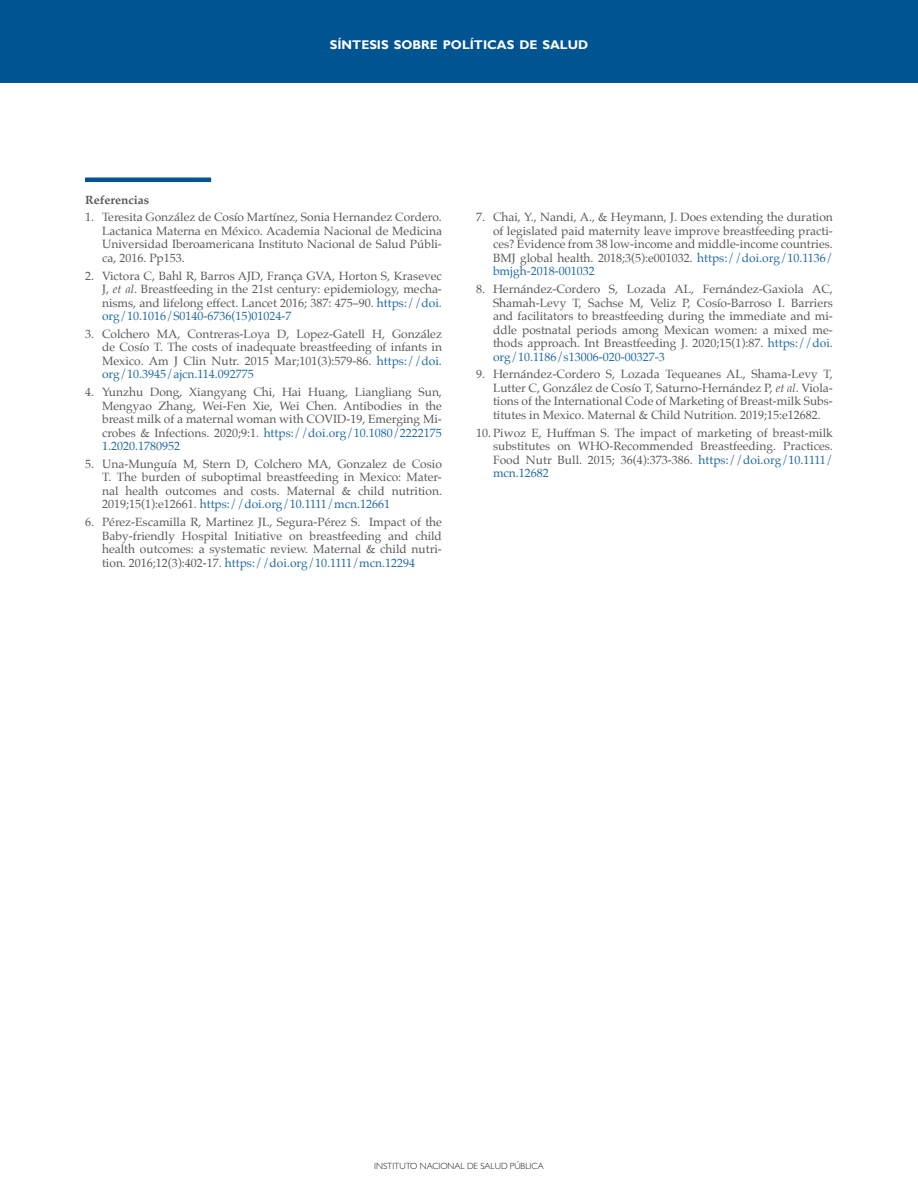
<style>
.page{position:relative;width:918px;height:1188px;background:#fff}
.page>*{position:absolute;margin:0;border:0;box-sizing:border-box;transform-origin:0 0}
.t1{font:700 12.6px "Gill Sans";color:#fff}
.t2{font:12px/13.5px "Palatino";color:#57585a;text-align:justify}
.titulo_referencias{font:700 12px "Palatino";color:#57585a}
.t3{font:300 9px "Gill Sans";color:#231f20}
.s1{font-style:italic}
.s2{color:#2069a3}
</style>
<div class="page">
<div style="left:0;top:0;width:918px;height:82px;background:#005492"></div>
<hr style="left:85px;top:178px;width:126px;height:4px;background:#005492">
<p class="t1" style="left:330px;top:37px;width:260px">SÍNTESIS SOBRE POLÍTICAS DE SALUD</p>
<p class="titulo_referencias" style="left:85px;top:189px;width:65px">Referencias</p>
<p class="t2" style="left:102px;top:210px;width:341px;text-indent:-17px">1. Teresita González de Cosío Martínez, Sonia Hernandez Cordero.<br>Lactanica Materna en México. Academia Nacional de Medicina Universidad Iberoamericana Instituto Nacional de Salud Públi&shy;ca, 2016. Pp153.</p>
<p class="t2" style="left:102px;top:269px;width:341px;text-indent:-17px">2. Victora C, Bahl R, Barros AJD, França GVA, Horton S, Krasevec J, <span class="s1">et al</span>. Breastfeeding in the 21st century: epidemiology, mecha&shy;nisms, and lifelong effect. Lancet 2016; 387: 475–90. <span class="s2">https://doi. org/10.1016/S0140-6736(15)01024-7</span></p>
<p class="t2" style="left:102px;top:327px;width:341px;text-indent:-17px">3. Colchero MA, Contreras-Loya D, Lopez-Gatell H, González de Cosío T. The costs of inadequate breastfeeding of infants in Mexico. Am J Clin Nutr. 2015 Mar;101(3):579-86. <span class="s2">https://doi. org/10.3945/ajcn.114.092775</span></p>
<p class="t2" style="left:102px;top:385px;width:341px;text-indent:-17px">4. Yunzhu Dong, Xiangyang Chi, Hai Huang, Liangliang Sun, Mengyao Zhang, Wei-Fen Xie, Wei Chen. Antibodies in the breast milk of a maternal woman with COVID-19, Emerging Mi&shy;crobes &amp; Infections. 2020;9:1. <span class="s2">https://doi.org/10.1080/2222175<br>1.2020.1780952</span></p>
<p class="t2" style="left:102px;top:457px;width:341px;text-indent:-17px">5. Una-Munguía M, Stern D, Colchero MA, Gonzalez de Cosio T. The burden of suboptimal breastfeeding in Mexico: Mater&shy;nal health outcomes and costs. Maternal &amp; child nutrition.<br>2019;15(1):e12661. <span class="s2">https://doi.org/10.1111/mcn.12661</span></p>
<p class="t2" style="left:102px;top:515px;width:341px;text-indent:-17px">6. Pérez-Escamilla R, Martinez JL, Segura-Pérez S. Impact of the Baby-friendly Hospital Initiative on breastfeeding and child health outcomes: a systematic review. Maternal &amp; child nutri&shy;tion. 2016;12(3):402-17. <span class="s2">https://doi.org/10.1111/mcn.12294</span></p>
<p class="t2" style="left:493px;top:211px;width:341px;text-indent:-17px">7. Chai, Y., Nandi, A., &amp; Heymann, J. Does extending the duration of legislated paid maternity leave improve breastfeeding practi&shy;ces? Evidence from 38 low-income and middle-income countries.<br>BMJ global health. 2018;3(5):e001032. <span class="s2">https://doi.org/10.1136/ bmjgh-2018-001032</span></p>
<p class="t2" style="left:493px;top:282px;width:341px;text-indent:-17px">8. Hernández-Cordero S, Lozada AL, Fernández-Gaxiola AC, Shamah-Levy T, Sachse M, Veliz P, Cosío-Barroso I. Barriers and facilitators to breastfeeding during the immediate and mi&shy;ddle postnatal periods among Mexican women: a mixed me&shy;thods approach. Int Breastfeeding J. 2020;15(1):87. <span class="s2">https://doi. org/10.1186/s13006-020-00327-3</span></p>
<p class="t2" style="left:493px;top:368px;width:341px;text-indent:-17px">9. Hernández-Cordero S, Lozada Tequeanes AL, Shama-Levy T, Lutter C, González de Cosío T, Saturno-Hernández P, <span class="s1">et al</span>. Viola&shy;tions of the International Code of Marketing of Breast-milk Subs&shy;titutes in Mexico. Maternal &amp; Child Nutrition. 2019;15:e12682.</p>
<p class="t2" style="left:493px;top:426px;width:341px;text-indent:-17px">10. Piwoz E, Huffman S. The impact of marketing of breast-milk substitutes on WHO-Recommended Breastfeeding. Practices.<br>Food Nutr Bull. 2015; 36(4):373-386. <span class="s2">https://doi.org/10.1111/ mcn.12682</span></p>
<p class="t3" style="left:374px;top:1160px;width:171px">INSTITUTO NACIONAL DE SALUD PÚBLICA</p>
</div>
